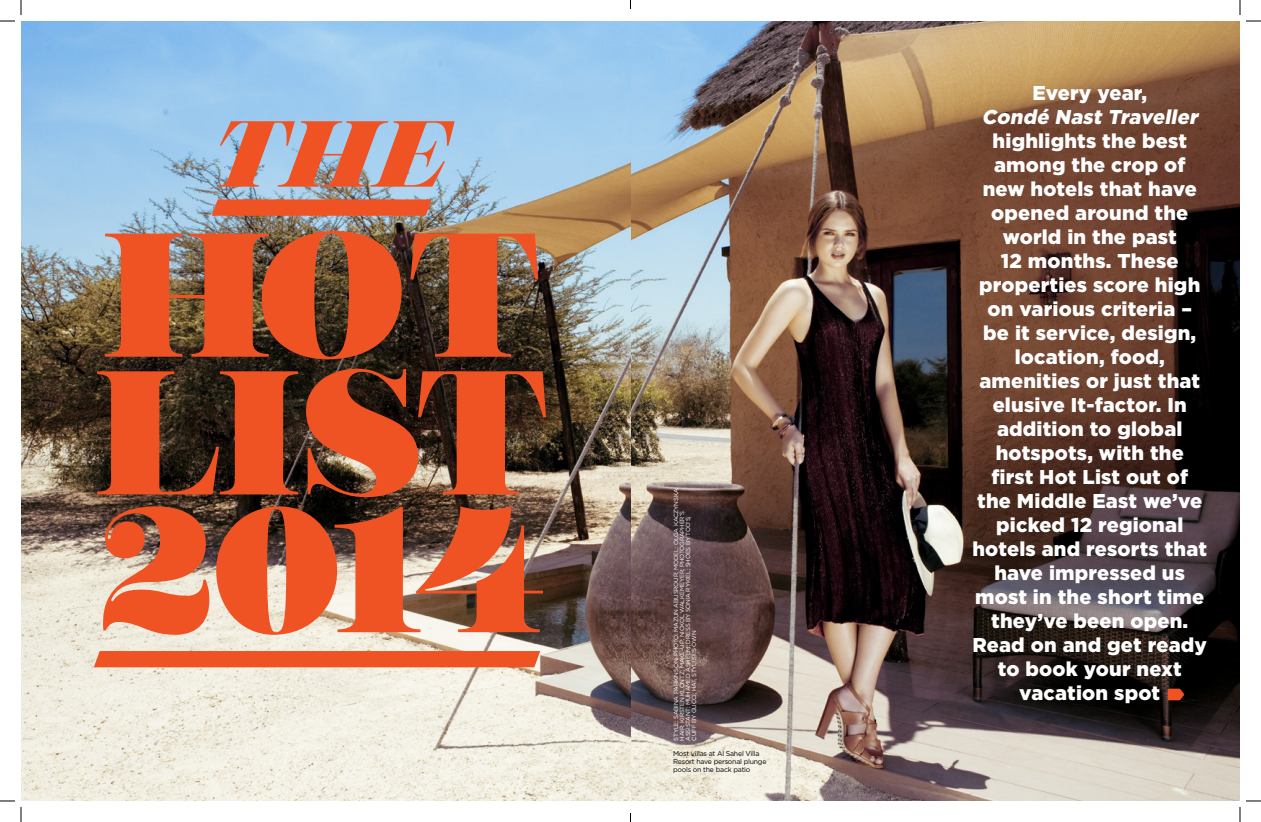
<style>
.page{position:relative;width:1261px;height:822px;background:#fff}
.page>*{position:absolute;margin:0;border:0;box-sizing:border-box;transform-origin:0 0}
.t1{font:900 175.8px/137.6px "Encorpada";letter-spacing:-.065em;color:#f05323;text-align:justify}
.t2{font:italic 900 93.4px "Encorpada";color:#f05323}
.t3{font:900 20px/24px "Gotham";letter-spacing:.01em;color:#fff;text-align:center}
.t4{font:italic 900 20px "Gotham";color:#fff}
.t5{font:7px/8px "Gotham";letter-spacing:-.03em;color:#000}
.t6{font:6px/6px "Gotham";letter-spacing:-.03em;color:#fff}
</style>
<div class="page">
<img style="left:21px;top:21px;width:1219px;height:780px">
<svg style="left:212px;top:199px;width:220px;height:17px;background:#e9582c"></svg>
<div style="left:94px;top:651px;width:446px;height:16px;background:#f05323"></div>
<svg style="left:1168px;top:688px;width:16px;height:12px"></svg>
<svg style="left:0;top:800px;width:15px;height:1px"></svg>
<svg style="left:1246px;top:800px;width:15px;height:1px"></svg>
<svg style="left:0;top:0;width:22px;height:22px"></svg>
<svg style="left:20px;top:807px;width:2px;height:15px"></svg>
<svg style="left:1239px;top:0;width:22px;height:22px"></svg>
<svg style="left:1239px;top:807px;width:2px;height:15px"></svg>
<h2 class="t2" style="left:204px;top:87px;width:286px">THE</h2>
<h1 class="t1" style="left:93px;top:225px;width:457px">HOT LIST 2014</h1>
<p class="t6" style="left:673px;top:740px;width:255px;rotate:-90deg">STYLE: SABINA PARKINSON; PHOTO: MAZUN ABUSROUR; Model: Olga Kaczynska; Hair: Kirsten Klontz; Make-up: Ni ckol Walkemeyer; Photographer’s assistant: Muhamed Asheem; Dress by Sonia Rykiel; Shoes by To d’s;<br>Cuff by Gucci; Hat, stylist’s own</p>
<p class="t5" style="left:673px;top:749px;width:95px">Most villas at Al Sahel Villa<br>Resort have personal plunge pools on the back patio</p>
<p class="t3" style="left:1032px;top:80px;width:116px">Every year,</p>
<p class="t4" style="left:982px;top:105px;width:221px">Condé Nast Traveller</p>
<p class="t3" style="left:972px;top:128px;width:236px">highlights the best among the crop of new hotels that have opened around the world in the past<br>12 months. These properties score high on various criteria – be it service, design, location, food, amenities or just that elusive It-factor. In addition to global hotspots, with the first Hot List out of the Middle East we’ve picked 12 regional hotels and resorts that have impressed us most in the short time they’ve been open.<br>Read on and get ready to book your next vacation spot</p>
</div>
